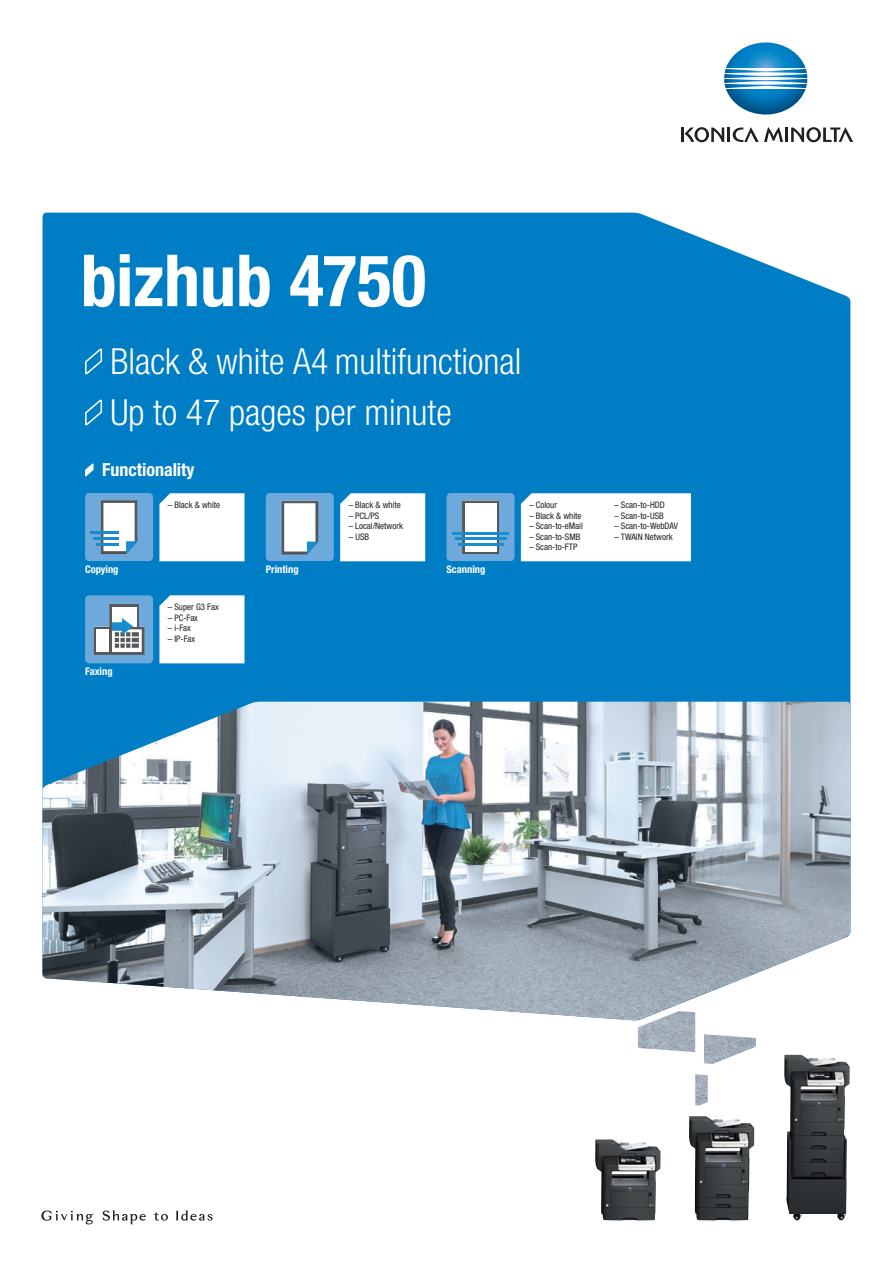
<style>
.page{position:relative;width:893px;height:1263px;background:#fff}
.page>*{position:absolute;margin:0;border:0;box-sizing:border-box;transform-origin:0 0}
.Bro_Title_HEAD_BoldC{font:700 condensed 72px "Helvetica Neue LTW1 G";color:#fff}
.Bro_Title_SUBLINE_Li{font:300 condensed 36px "Helvetica Neue LTW1 G";color:#fff}
.Bro_Inside_SUBHEAD_W{font:700 condensed 18px "Helvetica Neue LTW1 G";color:#fff}
.Bro_Inside_ICON_SUBL{font:700 condensed 10.5px "Helvetica Neue LTW1 G";color:#fff}
.Bro_Inside_WORKFLOW{font:condensed 9px "Helvetica Neue LTW1 G";color:#231f20}
</style>
<div class="page">
<div style="left:43px;top:213px;width:807px;height:489px;background:#007ec5"></div>
<div style="left:266px;top:493px;width:68px;height:68px;background:#6da9db;border-radius:4px"></div>
<div style="left:446px;top:493px;width:68px;height:68px;background:#6da9db;border-radius:4px"></div>
<svg style="left:159px;top:493px;width:85px;height:68px"></svg>
<svg style="left:159px;top:595px;width:85px;height:68px"></svg>
<svg style="left:340px;top:493px;width:85px;height:68px"></svg>
<svg style="left:521px;top:493px;width:170px;height:68px"></svg>
<svg style="left:84px;top:348px;width:19px;height:28px"></svg>
<svg style="left:84px;top:399px;width:19px;height:28px"></svg>
<svg style="left:84px;top:461px;width:10px;height:17px"></svg>
<img style="left:724px;top:42px;width:83px;height:73px">
<hr style="left:785px;top:128px;width:3px;height:14px;background:#231f20">
<svg style="left:791px;top:127px;width:62px;height:15px"></svg>
<svg style="left:681px;top:127px;width:102px;height:15px"></svg>
<svg style="left:103px;top:1210px;width:43px;height:14px"></svg>
<svg style="left:176px;top:1210px;width:37px;height:10px"></svg>
<svg style="left:41px;top:1210px;width:52px;height:14px"></svg>
<svg style="left:154px;top:1212px;width:14px;height:9px"></svg>
<svg style="left:281px;top:501px;width:38px;height:54px"></svg>
<svg style="left:281px;top:500px;width:37px;height:54px"></svg>
<div style="left:85px;top:595px;width:68px;height:68px;background:#6da9db;border-radius:4px"></div>
<svg style="left:93px;top:626px;width:1px;height:29px"></svg>
<svg style="left:94px;top:604px;width:51px;height:51px"></svg>
<div style="left:85px;top:493px;width:68px;height:68px;background:#6da9db;border-radius:4px"></div>
<svg style="left:100px;top:500px;width:1px;height:54px"></svg>
<svg style="left:101px;top:500px;width:37px;height:54px"></svg>
<hr style="left:96px;top:543px;width:23px;height:2px;background:#178dce">
<hr style="left:94px;top:537px;width:25px;height:3px;background:#178dce">
<hr style="left:91px;top:531px;width:28px;height:3px;background:#178dce">
<div style="left:461px;top:500px;width:39px;height:55px;background:linear-gradient(to right,#57585b,#57585b)"></div>
<div style="left:465px;top:503px;width:31px;height:48px;background:#fff"></div>
<hr style="left:458px;top:543px;width:45px;height:3px;background:#178dce">
<hr style="left:455px;top:537px;width:51px;height:3px;background:#178dce">
<hr style="left:452px;top:532px;width:57px;height:2px;background:#178dce">
<img style="left:638px;top:1020px;width:57px;height:32px">
<img style="left:695px;top:1074px;width:13px;height:32px">
<img style="left:704px;top:1034px;width:52px;height:30px">
<img style="left:43px;top:702px;width:807px;height:318px">
<img style="left:784px;top:1054px;width:62px;height:166px">
<img style="left:689px;top:1116px;width:60px;height:104px">
<img style="left:595px;top:1139px;width:65px;height:81px">
<p class="Bro_Title_HEAD_BoldC" style="left:81px;top:237px;width:347px">bizhub 4750</p>
<p class="Bro_Title_SUBLINE_Li" style="left:111px;top:340px;width:412px">Black &amp; white A4 multifunctional</p>
<p class="Bro_Title_SUBLINE_Li" style="left:111px;top:391px;width:343px">Up to 47 pages per minute</p>
<p class="Bro_Inside_SUBHEAD_W" style="left:102px;top:459px;width:94px">Functionality</p>
<p class="Bro_Inside_WORKFLOW" style="left:168px;top:500px;width:54px">– Black &amp; white</p>
<p class="Bro_Inside_WORKFLOW" style="left:349px;top:500px;width:54px">– Black &amp; white</p>
<p class="Bro_Inside_WORKFLOW" style="left:349px;top:510px;width:32px">– PCL/PS</p>
<p class="Bro_Inside_WORKFLOW" style="left:349px;top:521px;width:56px">– Local/Network</p>
<p class="Bro_Inside_WORKFLOW" style="left:349px;top:531px;width:22px">– USB</p>
<p class="Bro_Inside_ICON_SUBL" style="left:85px;top:563px;width:35px">Copying</p>
<p class="Bro_Inside_ICON_SUBL" style="left:446px;top:563px;width:40px">Scanning</p>
<p class="Bro_Inside_ICON_SUBL" style="left:266px;top:563px;width:34px">Printing</p>
<p class="Bro_Inside_ICON_SUBL" style="left:85px;top:665px;width:29px">Faxing</p>
<p class="Bro_Inside_WORKFLOW" style="left:168px;top:602px;width:52px">– Super G3 Fax</p>
<p class="Bro_Inside_WORKFLOW" style="left:168px;top:612px;width:32px">– PC-Fax</p>
<p class="Bro_Inside_WORKFLOW" style="left:168px;top:623px;width:24px">– i-Fax</p>
<p class="Bro_Inside_WORKFLOW" style="left:168px;top:633px;width:29px">– IP-Fax</p>
<p class="Bro_Inside_WORKFLOW" style="left:529px;top:500px;width:29px">– Colour</p>
<p class="Bro_Inside_WORKFLOW" style="left:529px;top:510px;width:54px">– Black &amp; white</p>
<p class="Bro_Inside_WORKFLOW" style="left:529px;top:521px;width:55px">– Scan-to-eMail</p>
<p class="Bro_Inside_WORKFLOW" style="left:529px;top:531px;width:53px">– Scan-to-SMB</p>
<p class="Bro_Inside_WORKFLOW" style="left:529px;top:542px;width:50px">– Scan-to-FTP</p>
<p class="Bro_Inside_WORKFLOW" style="left:614px;top:500px;width:52px">– Scan-to-HDD</p>
<p class="Bro_Inside_WORKFLOW" style="left:614px;top:510px;width:51px">– Scan-to-USB</p>
<p class="Bro_Inside_WORKFLOW" style="left:614px;top:521px;width:65px">– Scan-to-WebDAV</p>
<p class="Bro_Inside_WORKFLOW" style="left:614px;top:531px;width:60px">– TWAIN Network</p>
</div>
